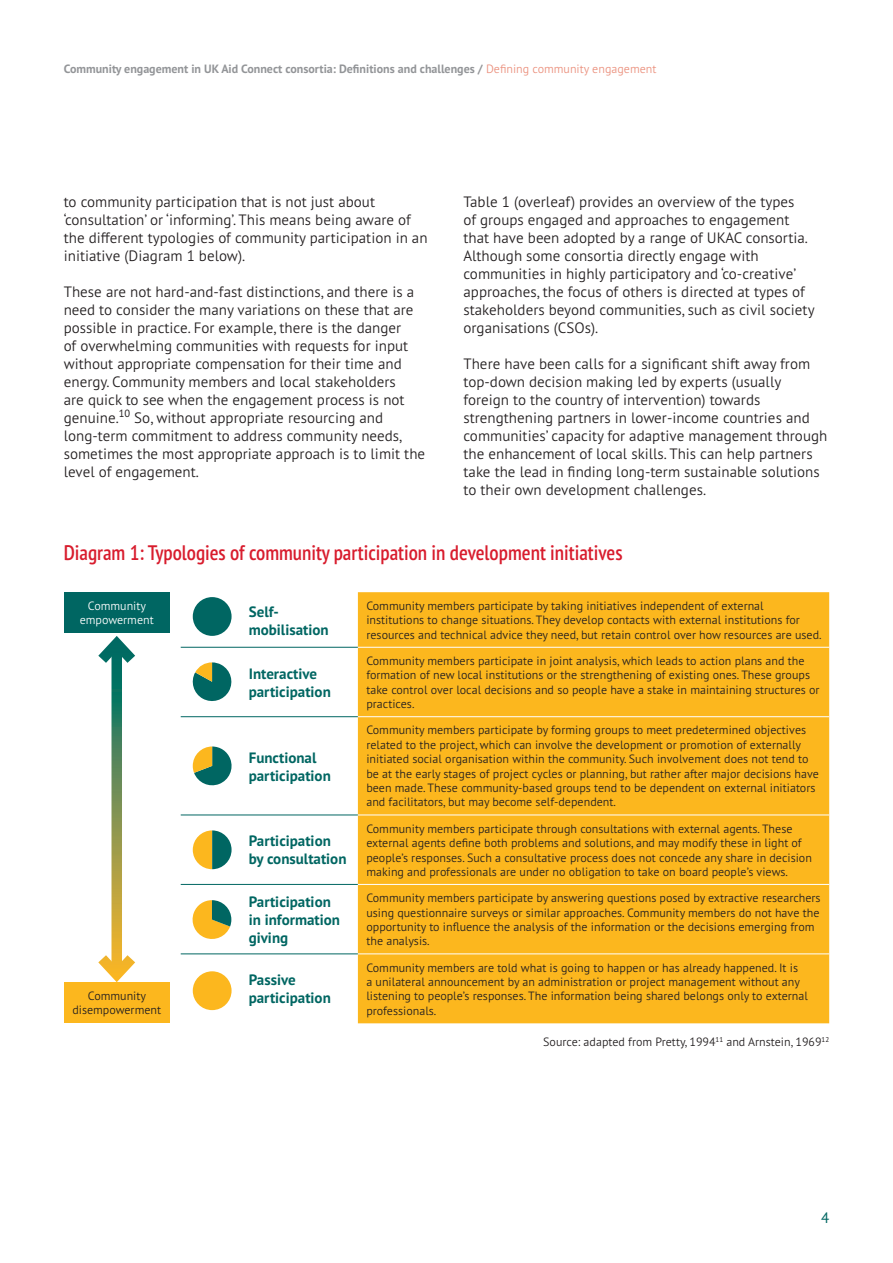
<style>
.page{position:relative;width:893px;height:1263px;background:#fff}
.page>*{position:absolute;margin:0;border:0;box-sizing:border-box;transform-origin:0 0}
.t1{font:600 condensed 21px "PT Sans Pro";color:#d81c2d}
.t2{font:300 15px/18px "PT Sans Pro";color:#231f20}
.t3{font:700 15px/18px "PT Sans Pro";color:#006662}
.t4{font:15px "PT Sans Pro";color:#006662}
.t5{font:300 12px/14.4px "PT Sans Pro";color:#231f20}
.t6{font:700 12px "PT Sans Pro";color:#939598}
.t7{font:300 12px/14.4px "PT Sans Pro";color:#fff;text-align:center}
.s1{font-weight:300;color:#eb917e}
</style>
<div class="page">
<div style="left:358px;top:592px;width:471px;height:431px;background:#fcb71e"></div>
<hr style="left:181px;top:647px;width:177px;height:1px;background:#006662">
<hr style="left:181px;top:716px;width:177px;height:1px;background:#006662">
<hr style="left:181px;top:814px;width:177px;height:1px;background:#006662">
<hr style="left:181px;top:884px;width:177px;height:1px;background:#006662">
<hr style="left:181px;top:953px;width:177px;height:1px;background:#006662">
<hr style="left:358px;top:647px;width:471px;height:1px;background:#fff">
<hr style="left:358px;top:716px;width:471px;height:1px;background:#fff">
<hr style="left:358px;top:814px;width:471px;height:1px;background:#fff">
<hr style="left:358px;top:884px;width:471px;height:1px;background:#fff">
<hr style="left:358px;top:953px;width:471px;height:1px;background:#fff">
<svg style="left:111px;top:674px;width:11px;height:270px;background:#7d9657"></svg>
<svg style="left:98px;top:944px;width:37px;height:38px"></svg>
<svg style="left:98px;top:636px;width:37px;height:38px"></svg>
<div style="left:64px;top:982px;width:106px;height:41px;background:#fcb71e"></div>
<div style="left:64px;top:592px;width:106px;height:41px;background:#006662"></div>
<svg style="left:192px;top:662px;width:40px;height:39px"></svg>
<svg style="left:193px;top:746px;width:39px;height:40px"></svg>
<div style="left:193px;top:597px;width:39px;height:39px;background:#006662;border-radius:50%"></div>
<svg style="left:193px;top:830px;width:39px;height:39px"></svg>
<svg style="left:192px;top:900px;width:39px;height:39px"></svg>
<div style="left:193px;top:971px;width:39px;height:39px;background:#fcb71e;border-radius:50%"></div>
<p class="t6" style="left:64px;top:64px;width:594px">Community engagement in UK Aid Connect consortia: Definitions and challenges / <span class="s1">Defining community engagement</span></p>
<p class="t2" style="left:64px;top:194px;width:365px">to community participation that is not just about ‘consultation’ or ‘informing’. This means being aware of the different typologies of community participation in an initiative (Diagram 1 below).</p>
<p class="t2" style="left:64px;top:284px;width:363px">These are not hard-and-fast distinctions, and there is a need to consider the many variations on these that are possible in practice. For example, there is the danger<br>of overwhelming communities with requests for input without appropriate compensation for their time and energy. Community members and local stakeholders<br>are quick to see when the engagement process is not genuine.<sup>10</sup> So, without appropriate resourcing and long-term commitment to address community needs, sometimes the most appropriate approach is to limit the level of engagement.</p>
<p class="t2" style="left:463px;top:194px;width:353px">Table 1 (overleaf) provides an overview of the types<br>of groups engaged and approaches to engagement that have been adopted by a range of UKAC consortia.<br>Although some consortia directly engage with communities in highly participatory and ‘co-creative’ approaches, the focus of others is directed at types of stakeholders beyond communities, such as civil society organisations (CSOs).</p>
<p class="t2" style="left:463px;top:356px;width:365px">There have been calls for a significant shift away from top-down decision making led by experts (usually foreign to the country of intervention) towards strengthening partners in lower-income countries and communities’ capacity for adaptive management through the enhancement of local skills. This can help partners take the lead in finding long-term sustainable solutions to their own development challenges.</p>
<h1 class="t1" style="left:64px;top:544px;width:560px">Diagram 1: Typologies of community participation in development initiatives</h1>
<p class="t7" style="left:80px;top:599px;width:76px">Community empowerment</p>
<p class="t5" style="left:72px;top:989px;width:90px;text-align:center">Community disempowerment</p>
<p class="t3" style="left:249px;top:604px;width:81px">Self&shy;mobilisation</p>
<p class="t5" style="left:366px;top:599px;width:457px">Community members participate by taking initiatives independent of external institutions to change situations. They develop contacts with external institutions for resources and technical advice they need, but retain control over how resources are used.</p>
<p class="t3" style="left:249px;top:666px;width:84px">Interactive participation</p>
<p class="t5" style="left:366px;top:654px;width:455px">Community members participate in joint analysis, which leads to action plans and the formation of new local institutions or the strengthening of existing ones. These groups take control over local decisions and so people have a stake in maintaining structures or practices.</p>
<p class="t3" style="left:249px;top:750px;width:84px">Functional participation</p>
<p class="t5" style="left:366px;top:724px;width:454px">Community members participate by forming groups to meet predetermined objectives related to the project, which can involve the development or promotion of externally initiated social organisation within the community. Such involvement does not tend to be at the early stages of project cycles or planning, but rather after major decisions have been made. These community-based groups tend to be dependent on external initiators and facilitators, but may become self-dependent.</p>
<p class="t3" style="left:249px;top:834px;width:99px">Participation by consultation</p>
<p class="t5" style="left:366px;top:822px;width:447px">Community members participate through consultations with external agents. These external agents define both problems and solutions, and may modify these in light of people’s responses. Such a consultative process does not concede any share in decision making and professionals are under no obligation to take on board people’s views.</p>
<p class="t3" style="left:249px;top:894px;width:93px">Participation in information giving</p>
<p class="t5" style="left:366px;top:892px;width:456px">Community members participate by answering questions posed by extractive researchers using questionnaire surveys or similar approaches. Community members do not have the opportunity to influence the analysis of the information or the decisions emerging from the analysis.</p>
<p class="t3" style="left:249px;top:973px;width:84px">Passive participation</p>
<p class="t5" style="left:366px;top:961px;width:443px">Community members are told what is going to happen or has already happened. It is<br>a unilateral announcement by an administration or project management without any listening to people’s responses. The information being shared belongs only to external professionals.</p>
<p class="t5" style="left:543px;top:1035px;width:287px">Source: adapted from Pretty, 1994<sup>11</sup> and Arnstein, 1969<sup>12</sup></p>
<p class="t4" style="left:821px;top:1212px;width:10px">4</p>
</div>
